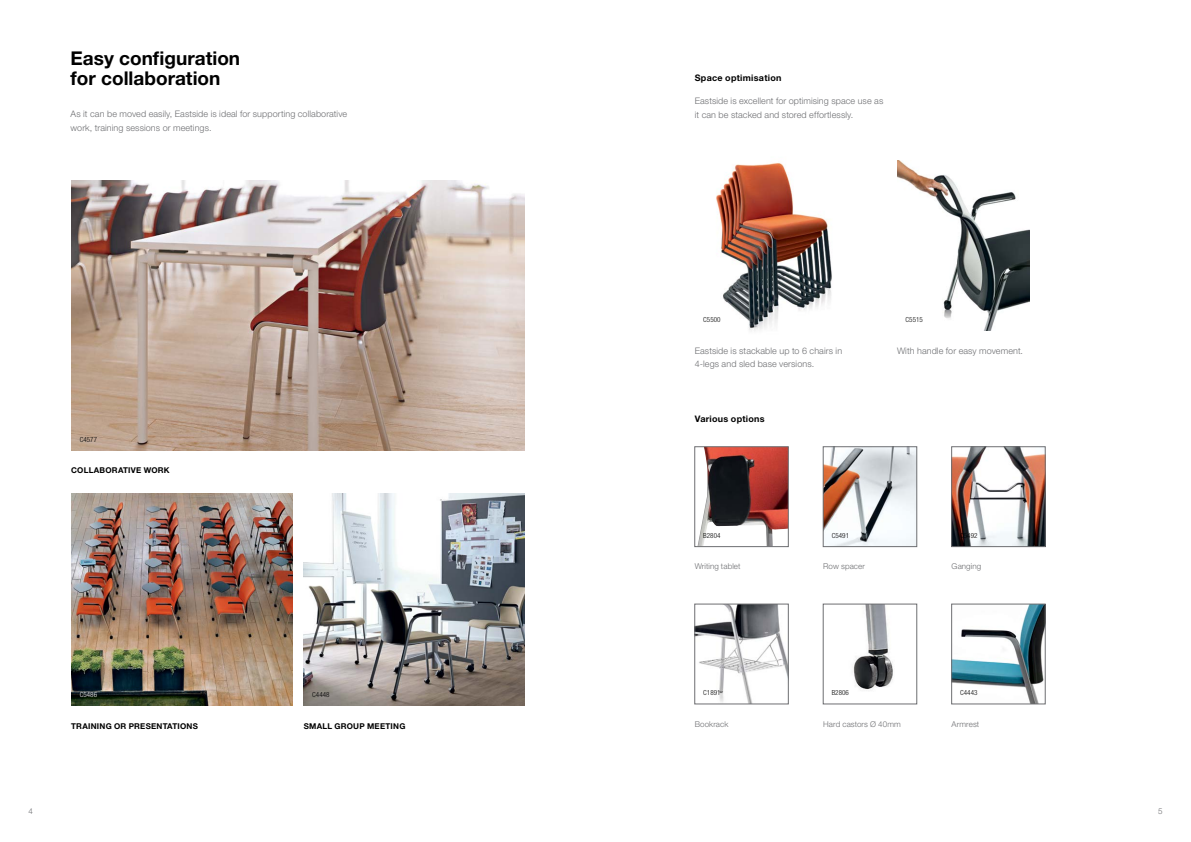
<style>
.page{position:relative;width:1191px;height:842px;background:#fff}
.page>*{position:absolute;margin:0;border:0;box-sizing:border-box;transform-origin:0 0}
.t1{font:700 19px/20px "Helvetica Neue LT Pro";color:#000}
.t2{font:300 9px/14px "Helvetica Neue LT Pro";letter-spacing:.01em;color:#6d6e71}
.t3{font:700 9px "Helvetica Neue LT Pro";letter-spacing:.03em;color:#000}
.t4{font:300 8px "Helvetica Neue LT Pro";letter-spacing:.01em;color:#6d6e71}
.t5{font:700 8px "Helvetica Neue LT Pro";letter-spacing:.03em;color:#000}
.t6{font:300 condensed 7px "Helvetica Neue LT Pro";letter-spacing:.01em;color:#000}
.t7{font:300 condensed 7px "Helvetica Neue LT Pro";letter-spacing:.01em;color:#fff}
</style>
<div class="page">
<img style="left:897px;top:160px;width:132px;height:170px">
<img style="left:716px;top:163px;width:116px;height:168px">
<img style="left:698px;top:449px;width:88px;height:96px">
<div style="left:694px;top:447px;width:94px;height:100px;border:1px solid #6d6e71"></div>
<img style="left:825px;top:449px;width:90px;height:96px">
<div style="left:823px;top:447px;width:94px;height:100px;border:1px solid #6d6e71"></div>
<img style="left:953px;top:449px;width:90px;height:96px">
<div style="left:951px;top:447px;width:94px;height:100px;border:1px solid #6d6e71"></div>
<img style="left:696px;top:606px;width:90px;height:96px">
<div style="left:694px;top:604px;width:94px;height:100px;border:1px solid #6d6e71"></div>
<img style="left:71px;top:181px;width:454px;height:269px">
<img style="left:71px;top:493px;width:221px;height:213px">
<img style="left:304px;top:493px;width:221px;height:213px">
<img style="left:953px;top:606px;width:90px;height:96px">
<div style="left:951px;top:604px;width:94px;height:100px;border:1px solid #6d6e71"></div>
<img style="left:852px;top:606px;width:41px;height:84px">
<div style="left:823px;top:604px;width:94px;height:100px;border:1px solid #6d6e71"></div>
<h1 class="t1" style="left:71px;top:48px;width:171px">Easy configuration for collaboration</h1>
<p class="t2" style="left:71px;top:107px;width:278px">As it can be moved easily, Eastside is ideal for supporting collaborative work, training sessions or meetings.</p>
<p class="t6" style="left:80px;top:435px;width:19px">C4577</p>
<p class="t5" style="left:71px;top:465px;width:100px">COLLABORATIVE WORK</p>
<p class="t3" style="left:694px;top:72px;width:88px">Space optimisation</p>
<p class="t2" style="left:694px;top:94px;width:190px">Eastside is excellent for optimising space use as it can be stacked and stored effortlessly.</p>
<p class="t6" style="left:703px;top:315px;width:19px">C5500</p>
<p class="t6" style="left:905px;top:315px;width:19px">C5515</p>
<p class="t2" style="left:694px;top:344px;width:149px;line-height:13px">Eastside is stackable up to 6 chairs in<br>4-legs and sled base versions.</p>
<p class="t3" style="left:694px;top:413px;width:71px">Various options</p>
<p class="t2" style="left:897px;top:344px;width:128px">With handle for easy movement.</p>
<p class="t6" style="left:703px;top:532px;width:19px">B2804</p>
<p class="t6" style="left:831px;top:532px;width:19px">C5491</p>
<p class="t6" style="left:960px;top:532px;width:19px">C5492</p>
<p class="t4" style="left:694px;top:562px;width:47px">Writing tablet</p>
<p class="t4" style="left:823px;top:562px;width:43px">Row spacer</p>
<p class="t4" style="left:951px;top:562px;width:31px">Ganging</p>
<p class="t7" style="left:80px;top:691px;width:19px">C5486</p>
<p class="t6" style="left:312px;top:691px;width:19px">C4448</p>
<p class="t6" style="left:831px;top:689px;width:19px">B2806</p>
<p class="t6" style="left:960px;top:689px;width:19px">C4443</p>
<p class="t6" style="left:703px;top:689px;width:19px">C1891</p>
<p class="t5" style="left:71px;top:721px;width:128px">TRAINING OR PRESENTATIONS</p>
<p class="t5" style="left:304px;top:721px;width:103px">SMALL GROUP MEETING</p>
<p class="t4" style="left:694px;top:719px;width:35px">Bookrack</p>
<p class="t4" style="left:823px;top:719px;width:79px">Hard castors Ø 40mm</p>
<p class="t4" style="left:951px;top:719px;width:29px">Armrest</p>
<p class="t4" style="left:28px;top:806px;width:6px">4</p>
<p class="t4" style="left:1158px;top:806px;width:6px">5</p>
</div>
